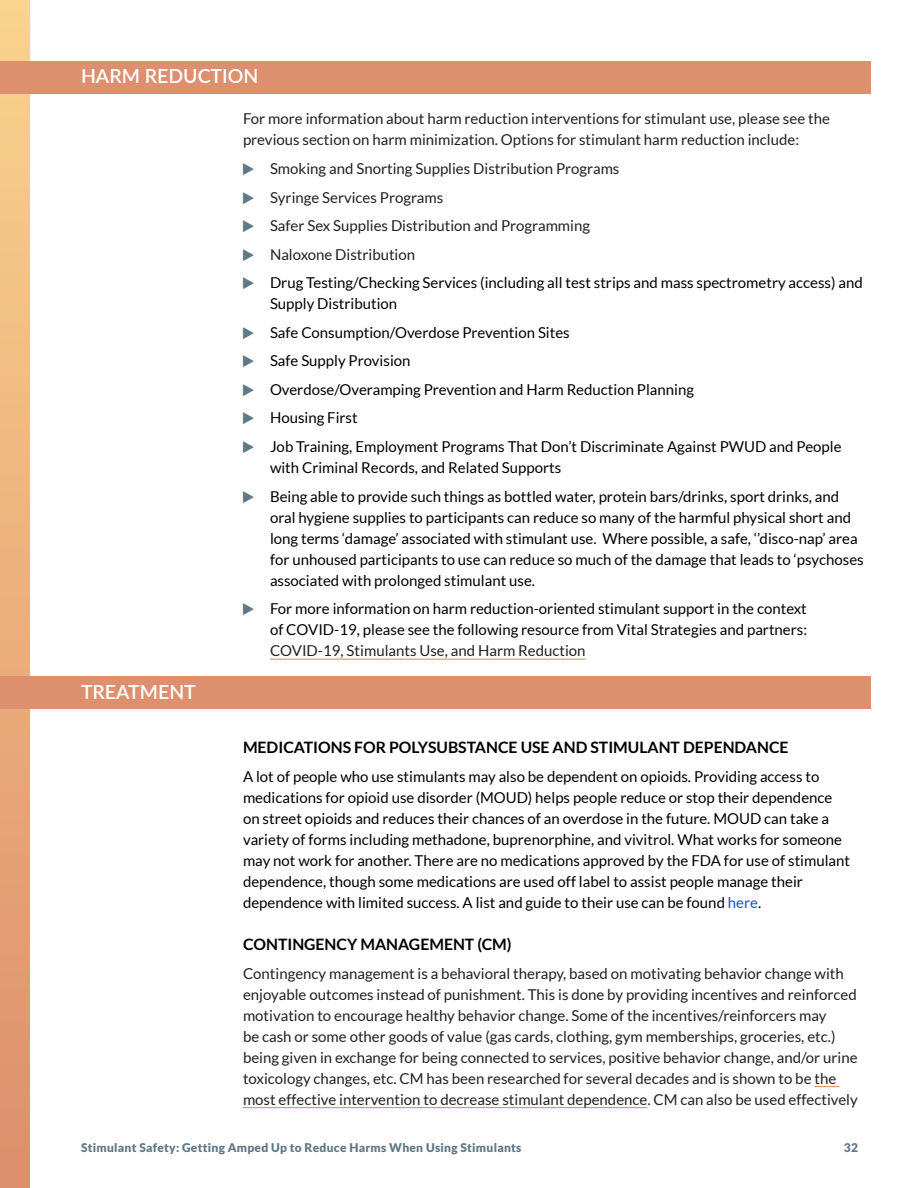
<style>
.page{position:relative;width:918px;height:1188px;background:#fff}
.page>*{position:absolute;margin:0;border:0;box-sizing:border-box;transform-origin:0 0}
.subhead_b{font:600 19.5px "Lato";color:#fff}
.subhead_c{font:700 15.75px "Lato";color:#000}
.body{font:15px/21px "Lato";color:#000}
.body-2{font:15px/21px "Lato";color:#231f20}
.t1{font:900 12px "Lato";letter-spacing:.02em;color:#617887}
.s1{color:#231f20}
.s2{color:#15c}
</style>
<div class="page">
<div style="left:0;top:0;width:29px;height:1188px;background:linear-gradient(to bottom,#fad38c,#de8e6d)"></div>
<div style="left:0;top:61px;width:871px;height:33px;background:#de8f6e"></div>
<hr style="left:270px;top:659px;width:316px;height:1px;background:#de8f6e">
<div style="left:0;top:676px;width:871px;height:33px;background:#de8f6e"></div>
<svg style="left:814px;top:1086px;width:25px;height:1px"></svg>
<hr style="left:243px;top:1107px;width:404px;height:1px;background:#de8f6e">
<p class="subhead_b" style="left:81px;top:62px;width:179px">HARM REDUCTION</p>
<p class="body-2" style="left:243px;top:108px;width:588px">For more information about harm reduction interventions for stimulant use, please see the previous section on harm minimization. Options for stimulant harm reduction include:</p>
<p class="body-2" style="left:270px;top:158px;width:351px">Smoking and Snorting Supplies Distribution Programs</p>
<p class="body-2" style="left:270px;top:187px;width:175px">Syringe Services Programs</p>
<p class="body-2" style="left:270px;top:215px;width:322px">Safer Sex Supplies Distribution and Programming</p>
<p class="body-2" style="left:270px;top:244px;width:147px">Naloxone Distribution</p>
<p class="body" style="left:270px;top:272px;width:594px">Drug Testing/Checking Services (including all test strips and mass spectrometry access) and<br>Supply Distribution</p>
<p class="body" style="left:270px;top:322px;width:301px">Safe Consumption/Overdose Prevention Sites</p>
<p class="body" style="left:270px;top:350px;width:142px">Safe Supply Provision</p>
<p class="body" style="left:270px;top:379px;width:426px">Overdose/Overamping Prevention and Harm Reduction Planning</p>
<p class="body" style="left:270px;top:407px;width:89px">Housing First</p>
<p class="body" style="left:270px;top:436px;width:573px">Job Training, Employment Programs That Don’t Discriminate Against PWUD and People with Criminal Records, and Related Supports</p>
<p class="body" style="left:270px;top:486px;width:595px">Being able to provide such things as bottled water, protein bars/drinks, sport drinks, and oral hygiene supplies to participants can reduce so many of the harmful physical short and long terms ‘damage’ associated with stimulant use. Where possible, a safe, ‘’disco-nap’ area for unhoused participants to use can reduce so much of the damage that leads to ‘psychoses associated with prolonged stimulant use.</p>
<p class="body" style="left:270px;top:598px;width:539px;text-align:justify">For more information on harm reduction-oriented stimulant support in the context of COVID-19, please see the following resource from Vital Strategies and partners:<br><span class="s1">COVID-19, Stimulants Use, and Harm Reduction</span></p>
<p class="subhead_b" style="left:81px;top:677px;width:116px">TREATMENT</p>
<p class="subhead_c" style="left:243px;top:739px;width:547px">MEDICATIONS FOR POLYSUBSTANCE USE AND STIMULANT DEPENDANCE</p>
<p class="body" style="left:243px;top:766px;width:609px">A lot of people who use stimulants may also be dependent on opioids. Providing access to medications for opioid use disorder (MOUD) helps people reduce or stop their dependence on street opioids and reduces their chances of an overdose in the future. MOUD can take a variety of forms including methadone, buprenorphine, and vivitrol. What works for someone may not work for another. There are no medications approved by the FDA for use of stimulant dependence, though some medications are used off label to assist people manage their dependence with limited success. A list and guide to their use can be found <span class="s2">here</span>.</p>
<p class="subhead_c" style="left:243px;top:935px;width:270px">CONTINGENCY MANAGEMENT (CM)</p>
<p class="body-2" style="left:243px;top:963px;width:616px">Contingency management is a behavioral therapy, based on motivating behavior change with enjoyable outcomes instead of punishment. This is done by providing incentives and reinforced motivation to encourage healthy behavior change. Some of the incentives/reinforcers may<br>be cash or some other goods of value (gas cards, clothing, gym memberships, groceries, etc.) being given in exchange for being connected to services, positive behavior change, and/or urine toxicology changes, etc. CM has been researched for several decades and is shown to be the most effective intervention to decrease stimulant dependence. CM can also be used effectively</p>
<p class="t1" style="left:81px;top:1141px;width:442px">Stimulant Safety: Getting Amped Up to Reduce Harms When Using Stimulants</p>
<p class="t1" style="left:844px;top:1141px;width:16px">32</p>
</div>
